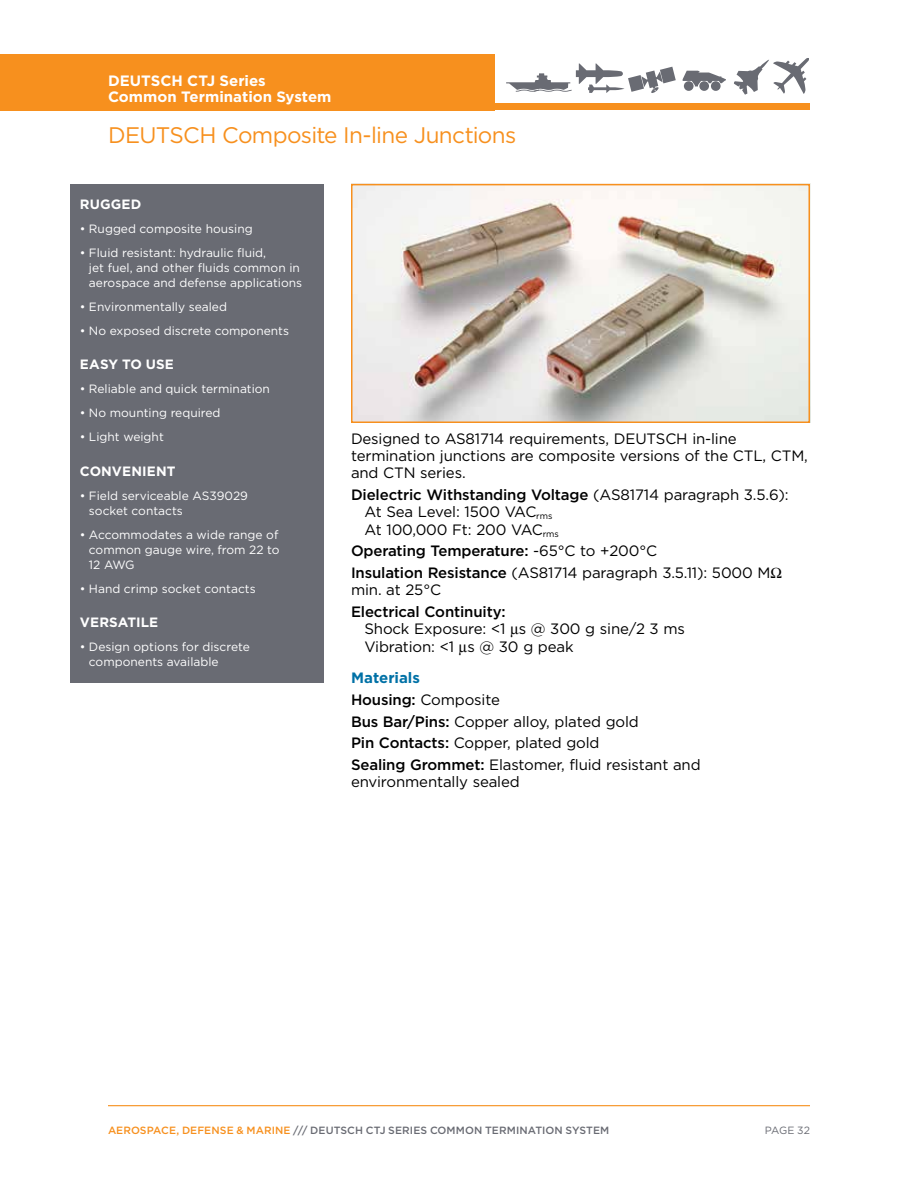
<style>
.page{position:relative;width:918px;height:1188px;background:#fff}
.page>*{position:absolute;margin:0;border:0;box-sizing:border-box;transform-origin:0 0}
.t1{font:22.5px "Gotham";letter-spacing:-.03em;color:#f7901e}
.t2{font:15px/17.2px "Gotham";letter-spacing:-.01em;color:#000}
.t3{font:700 15px/16.5px "Gotham";color:#fff}
.t4{font:500 15px "Gotham";letter-spacing:-.01em;color:#000}
.t5{font:700 13.5px "Gotham";letter-spacing:.01em;color:#fff}
.t6{font:12px/15px "Gotham";color:#fff}
.t7{font:500 10.5px "Gotham";letter-spacing:.005em;color:#696b73}
.t8{font:10.5px "Gotham";letter-spacing:-.015em;color:#696b73}
.s1{font-weight:500}
.s2{font-weight:700;color:#0071a6}
.s3{color:#f7901e}
</style>
<div class="page">
<hr style="left:108px;top:1105px;width:702px;height:1px;background:#f7901e">
<img style="left:354px;top:187px;width:453px;height:233px">
<div style="left:351px;top:184px;width:459px;height:239px;border:2px solid #f7901e"></div>
<div style="left:71px;top:184px;width:253px;height:498px;background:#696b73"></div>
<div style="left:0;top:54px;width:495px;height:56px;background:#f7901e"></div>
<div style="left:699px;top:81px;width:10px;height:10px;background:#696b73;border-radius:50%"></div>
<div style="left:711px;top:81px;width:10px;height:10px;background:#696b73;border-radius:50%"></div>
<svg style="left:683px;top:71px;width:43px;height:15px"></svg>
<div style="left:684px;top:81px;width:10px;height:10px;background:#696b73;border-radius:50%"></div>
<svg style="left:734px;top:58px;width:75px;height:37px"></svg>
<svg style="left:506px;top:63px;width:170px;height:30px"></svg>
<div style="left:0;top:104px;width:810px;height:6px;background:#f7901e"></div>
<p class="t3" style="left:108px;top:72px;width:225px">DEUTSCH CTJ Series<br>Common Termination System</p>
<h1 class="t1" style="left:108px;top:121px;width:410px">DEUTSCH Composite In-line Junctions</h1>
<p class="t5" style="left:80px;top:195px;width:63px">RUGGED</p>
<p class="t6" style="left:80px;top:221px;width:174px">• Rugged composite housing</p>
<p class="t6" style="left:89px;top:245px;width:215px;text-indent:-9px">• Fluid resistant: hydraulic fluid,<br>jet fuel, and other fluids common in aerospace and defense applications</p>
<p class="t6" style="left:80px;top:299px;width:149px">• Environmentally sealed</p>
<p class="t6" style="left:80px;top:323px;width:211px">• No exposed discrete components</p>
<p class="t5" style="left:80px;top:355px;width:95px">EASY TO USE</p>
<p class="t6" style="left:80px;top:381px;width:192px">• Reliable and quick termination</p>
<p class="t6" style="left:80px;top:405px;width:142px">• No mounting required</p>
<p class="t6" style="left:80px;top:429px;width:85px">• Light weight</p>
<p class="t5" style="left:80px;top:462px;width:97px">CONVENIENT</p>
<p class="t6" style="left:89px;top:488px;width:161px;text-indent:-9px">• Field serviceable AS39029 socket contacts</p>
<p class="t6" style="left:89px;top:527px;width:192px;text-align:justify;text-indent:-9px">• Accommodates a wide range of common gauge wire, from 22 to 12 AWG</p>
<p class="t6" style="left:80px;top:581px;width:177px">• Hand crimp socket contacts</p>
<p class="t5" style="left:80px;top:613px;width:80px">VERSATILE</p>
<p class="t6" style="left:89px;top:639px;width:162px;text-indent:-9px">• Design options for discrete components available</p>
<p class="t2" style="left:351px;top:430px;width:458px">Designed to AS81714 requirements, DEUTSCH in-line termination junctions are composite versions of the CTL, CTM, and CTN series.</p>
<p class="t2" style="left:365px;top:486px;width:426px;text-indent:-14px"><span class="s1">Dielectric Withstanding Voltage</span> (AS81714 paragraph 3.5.6):<br>At Sea Level: 1500 VAC<sub>rms<br></sub>At 100,000 Ft: 200 VAC<sub>rms</sub></p>
<p class="t2" style="left:351px;top:540px;width:421px;line-height:21.8px"><span class="s1">Operating Temperature:</span> -65°C to +200°C<br><span class="s1">Insulation Resistance</span> (AS81714 paragraph 3.5.11): 5000 M</p>
<p class="t2" style="left:351px;top:581px;width:92px">min. at 25°C</p>
<p class="t4" style="left:351px;top:602px;width:156px">Electrical Continuity:</p>
<p class="t2" style="left:365px;top:620px;width:322px">Shock Exposure: &lt;1 s @ 300 g sine/2 3 ms<br>Vibration: &lt;1 s @ 30 g peak</p>
<p class="t2" style="left:351px;top:667px;width:351px;line-height:21.8px"><span class="s2">Materials<br></span><span class="s1">Housing:</span> Composite<br><span class="s1">Bus Bar/Pins:</span> Copper alloy, plated gold<br><span class="s1">Pin Contacts:</span> Copper, plated gold<br><span class="s1">Sealing Grommet:</span> Elastomer, fluid resistant and</p>
<p class="t2" style="left:351px;top:773px;width:170px">environmentally sealed</p>
<p class="t7" style="left:108px;top:1123px;width:503px"><span class="s3">AEROSPACE, DEFENSE &amp; MARINE</span> /// DEUTSCH CTJ SERIES COMMON TERMINATION SYSTEM</p>
<p class="t8" style="left:765px;top:1124px;width:47px">PAGE 32</p>
</div>
